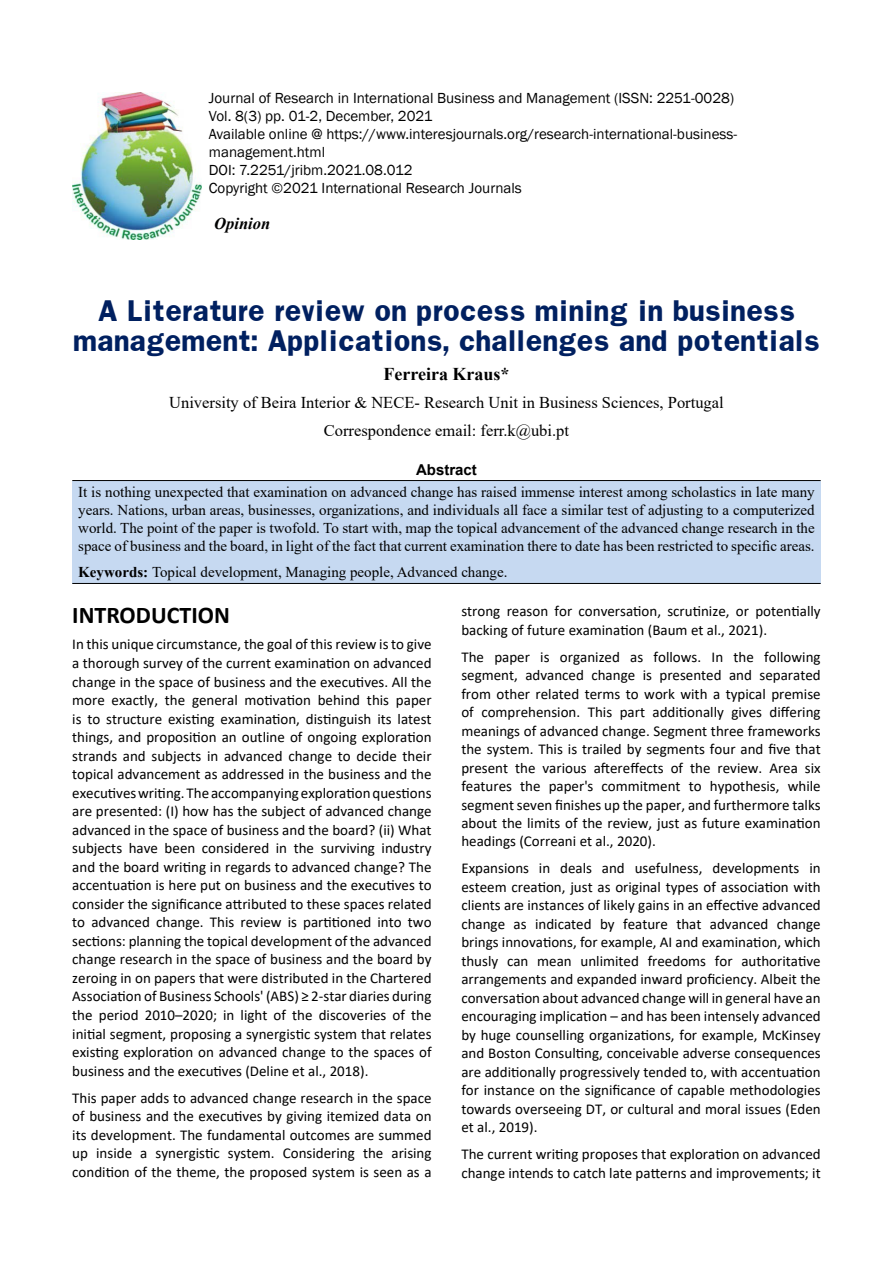
<style>
.page{position:relative;width:893px;height:1263px;background:#fff}
.page>*{position:absolute;margin:0;border:0;box-sizing:border-box;transform-origin:0 0}
.t1{font:700 25.5px/30px "Franklin";color:#002060;text-align:center}
.t2{font:700 24px "Calibri";color:#000}
.t3{font:700 18px "Times New Roman";color:#000}
.t4{font:16.5px/28.3px "Times New Roman";color:#000;text-align:center}
.t5{font:italic 700 16.5px "Times New Roman";color:#000101}
.t6{font:15px/18.6px "Calibri";color:#000;text-align:justify}
.t7{font:15px/18px "Times New Roman";color:#000;text-align:justify}
.t8{font:15px/18px "Franklin Gothic";color:#000}
.t9{font:700 15px "Arial";color:#000}
.s1{font-weight:700}
</style>
<div class="page">
<img style="left:72px;top:93px;width:129px;height:147px">
<div style="left:72px;top:480px;width:749px;height:103px;background:#c6d9f1"></div>
<hr style="left:72px;top:583px;width:749px;height:1px;background:#000">
<hr style="left:72px;top:480px;width:749px;height:1px;background:#000">
<p class="t8" style="left:209px;top:90px;width:530px">Journal of Research in International Business and Management (ISSN: 2251-0028)<br>Vol. 8(3) pp. 01-2, December, 2021<br>Available online @ https://www.interesjournals.org/research-international-business&shy;management.html<br>DOI: 7.2251/jribm.2021.08.012<br>Copyright ©2021 International Research Journals</p>
<p class="t5" style="left:214px;top:212px;width:57px">Opinion</p>
<h1 class="t1" style="left:73px;top:296px;width:748px">A Literature review on process mining in business management: Applications, challenges and potentials</h1>
<p class="t3" style="left:383px;top:361px;width:128px">Ferreira Kraus*</p>
<p class="t4" style="left:169px;top:388px;width:556px">University of Beira Interior &amp; NECE- Research Unit in Business Sciences, Portugal<br>Correspondence email: ferr.k@ubi.pt</p>
<p class="t9" style="left:416px;top:459px;width:62px">Abstract</p>
<p class="t7" style="left:78px;top:482px;width:738px">It is nothing unexpected that examination on advanced change has raised immense interest among scholastics in late many years. Nations, urban areas, businesses, organizations, and individuals all face a similar test of adjusting to a computerized world. The point of the paper is twofold. To start with, map the topical advancement of the advanced change research in the space of business and the board, in light of the fact that current examination there to date has been restricted to specific areas.</p>
<p class="t7" style="left:78px;top:563px;width:431px"><span class="s1">Keywords:</span> Topical development, Managing people, Advanced change.</p>
<h2 class="t2" style="left:72px;top:598px;width:159px">INTRODUCTION</h2>
<p class="t6" style="left:72px;top:635px;width:361px">In this unique circumstance, the goal of this review is to give a thorough survey of the current examination on advanced change in the space of business and the executives. All the more exactly, the general motivation behind this paper is to structure existing examination, distinguish its latest things, and proposition an outline of ongoing exploration strands and subjects in advanced change to decide their topical advancement as addressed in the business and the executives writing. The accompanying exploration questions are presented: (I) how has the subject of advanced change advanced in the space of business and the board? (ii) What subjects have been considered in the surviving industry and the board writing in regards to advanced change? The accentuation is here put on business and the executives to consider the significance attributed to these spaces related to advanced change. This review is partitioned into two sections: planning the topical development of the advanced change research in the space of business and the board by zeroing in on papers that were distributed in the Chartered Association of Business Schools' (ABS) ≥ 2-star diaries during the period 2010–2020; in light of the discoveries of the initial segment, proposing a synergistic system that relates existing exploration on advanced change to the spaces of business and the executives (Deline et al., 2018).</p>
<p class="t6" style="left:72px;top:1088px;width:361px">This paper adds to advanced change research in the space of business and the executives by giving itemized data on its development. The fundamental outcomes are summed up inside a synergistic system. Considering the arising condition of the theme, the proposed system is seen as a</p>
<p class="t6" style="left:461px;top:602px;width:361px">strong reason for conversation, scrutinize, or potentially backing of future examination (Baum et al., 2021).</p>
<p class="t6" style="left:461px;top:647px;width:361px">The paper is organized as follows. In the following segment, advanced change is presented and separated from other related terms to work with a typical premise of comprehension. This part additionally gives differing meanings of advanced change. Segment three frameworks the system. This is trailed by segments four and five that present the various aftereffects of the review. Area six features the paper's commitment to hypothesis, while segment seven finishes up the paper, and furthermore talks about the limits of the review, just as future examination headings (Correani et al., 2020).</p>
<p class="t6" style="left:461px;top:859px;width:361px">Expansions in deals and usefulness, developments in esteem creation, just as original types of association with clients are instances of likely gains in an effective advanced change as indicated by feature that advanced change brings innovations, for example, AI and examination, which thusly can mean unlimited freedoms for authoritative arrangements and expanded inward proficiency. Albeit the conversation about advanced change will in general have an encouraging implication – and has been intensely advanced by huge counselling organizations, for example, McKinsey and Boston Consulting, conceivable adverse consequences are additionally progressively tended to, with accentuation for instance on the significance of capable methodologies towards overseeing DT, or cultural and moral issues (Eden et al., 2019).</p>
<p class="t6" style="left:461px;top:1144px;width:361px">The current writing proposes that exploration on advanced change intends to catch late patterns and improvements; it</p>
</div>
